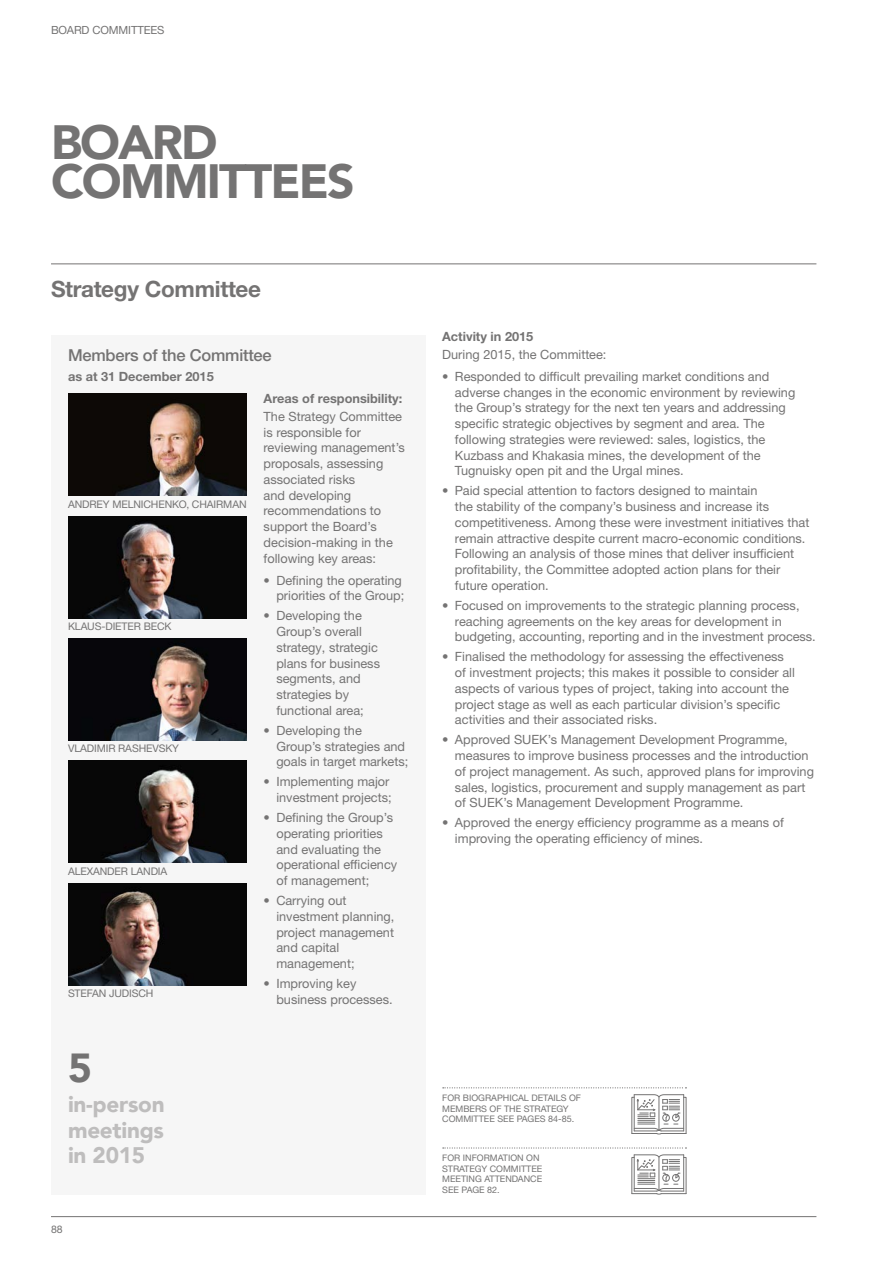
<style>
.page{position:relative;width:893px;height:1263px;background:#fff}
.page>*{position:absolute;margin:0;border:0;box-sizing:border-box;transform-origin:0 0}
.t1{font:900 48px/39px "Avenir";letter-spacing:-.04em;color:#747373}
.t2{font:900 40.5px "Avenir";color:#747373}
.t3{font:900 22.5px/25.5px "Avenir";letter-spacing:-.01em;color:#bebdbd;text-align:justify}
.t4{font:700 22.5px "Helvetica Neue LTW1 G";letter-spacing:-.01em;color:#747373}
.t5{font:500 16.5px "Helvetica Neue LTW1 G";letter-spacing:-.01em;color:#747373}
.t6{font:12.75px/15.8px "Helvetica Neue LTW1 G";color:#747373}
.t7{font:700 12.75px "Helvetica Neue LTW1 G";color:#747373}
.t8{font:11.25px "Helvetica Neue LTW1 G";letter-spacing:-.01em;color:#747373}
.t9{font:10.5px "Helvetica Neue LTW1 G";letter-spacing:-.01em;color:#747373}
.t10{font:9px/10.5px "Helvetica Neue LTW1 G";color:#747373}
</style>
<div class="page">
<hr style="left:51px;top:1216px;width:765px;height:1px;background:#747373">
<hr style="left:51px;top:264px;width:765px;height:1px;background:#747373">
<div style="left:51px;top:336px;width:374px;height:859px;background:#f6f6f6"></div>
<svg style="left:443px;top:1147px;width:243px;height:1px"></svg>
<svg style="left:443px;top:1087px;width:243px;height:1px"></svg>
<svg style="left:631px;top:1094px;width:55px;height:40px"></svg>
<svg style="left:631px;top:1154px;width:55px;height:40px"></svg>
<img style="left:68px;top:394px;width:179px;height:102px">
<img style="left:68px;top:516px;width:179px;height:102px">
<img style="left:68px;top:638px;width:179px;height:102px">
<img style="left:68px;top:761px;width:179px;height:102px">
<img style="left:68px;top:883px;width:179px;height:102px">
<p class="t8" style="left:51px;top:23px;width:115px">BOARD COMMITTEES</p>
<h1 class="t1" style="left:51px;top:121px;width:305px">BOARD<br>COMMITTEES</h1>
<h3 class="t4" style="left:51px;top:275px;width:212px">Strategy Committee</h3>
<p class="t5" style="left:68px;top:345px;width:205px">Members of the Committee</p>
<p class="t7" style="left:68px;top:369px;width:147px">as at 31 December 2015</p>
<p class="t9" style="left:68px;top:497px;width:180px">ANDREY MELNICHENKO, CHAIRMAN</p>
<p class="t9" style="left:68px;top:620px;width:105px">KLAUS-DIETER BECK</p>
<p class="t9" style="left:68px;top:742px;width:113px">VLADIMIR RASHEVSKY</p>
<p class="t9" style="left:68px;top:864px;width:101px">ALEXANDER LANDIA</p>
<p class="t9" style="left:68px;top:987px;width:87px">STEFAN JUDISCH</p>
<p class="t7" style="left:264px;top:391px;width:140px">Areas of responsibility:</p>
<p class="t6" style="left:264px;top:408px;width:143px">The Strategy Committee is responsible for reviewing management’s proposals, assessing associated risks<br>and developing recommendations to support the Board’s decision-making in the following key areas:</p>
<p class="t6" style="left:264px;top:572px;width:142px;text-align:right">• Defining the operating priorities of the Group;</p>
<p class="t6" style="left:276px;top:608px;width:105px;text-indent:-13px">• Developing the<br>Group’s overall strategy, strategic plans for business segments, and strategies by functional area;</p>
<p class="t6" style="left:276px;top:722px;width:133px;text-indent:-13px">• Developing the<br>Group’s strategies and goals in target markets;</p>
<p class="t6" style="left:264px;top:774px;width:130px;text-align:right">• Implementing major investment projects;</p>
<p class="t6" style="left:276px;top:810px;width:122px;text-indent:-13px">• Defining the Group’s operating priorities and evaluating the operational efficiency of management;</p>
<p class="t6" style="left:276px;top:893px;width:120px;text-indent:-13px">• Carrying out investment planning, project management and capital management;</p>
<p class="t6" style="left:276px;top:976px;width:118px;text-indent:-13px">• Improving key business processes.</p>
<h2 class="t2" style="left:68px;top:1033px;width:25px">5</h2>
<h3 class="t3" style="left:68px;top:1091px;width:98px">in-person meetings in 2015</h3>
<p class="t9" style="left:51px;top:1223px;width:13px">88</p>
<p class="t7" style="left:442px;top:328px;width:93px">Activity in 2015</p>
<p class="t6" style="left:442px;top:346px;width:166px">During 2015, the Committee:</p>
<p class="t6" style="left:455px;top:368px;width:342px;text-indent:-13px">• Responded to difficult prevailing market conditions and adverse changes in the economic environment by reviewing the Group’s strategy for the next ten years and addressing specific strategic objectives by segment and area. The following strategies were reviewed: sales, logistics, the Kuzbass and Khakasia mines, the development of the Tugnuisky open pit and the Urgal mines.</p>
<p class="t6" style="left:455px;top:483px;width:356px;text-indent:-13px">• Paid special attention to factors designed to maintain<br>the stability of the company’s business and increase its competitiveness. Among these were investment initiatives that remain attractive despite current macro-economic conditions.<br>Following an analysis of those mines that deliver insufficient profitability, the Committee adopted action plans for their future operation.</p>
<p class="t6" style="left:455px;top:597px;width:362px;text-indent:-13px">• Focused on improvements to the strategic planning process, reaching agreements on the key areas for development in budgeting, accounting, reporting and in the investment process.</p>
<p class="t6" style="left:455px;top:649px;width:341px;text-indent:-13px">• Finalised the methodology for assessing the effectiveness of investment projects; this makes it possible to consider all aspects of various types of project, taking into account the project stage as well as each particular division’s specific activities and their associated risks.</p>
<p class="t6" style="left:455px;top:732px;width:361px;text-indent:-13px">• Approved SUEK’s Management Development Programme, measures to improve business processes and the introduction of project management. As such, approved plans for improving sales, logistics, procurement and supply management as part of SUEK’s Management Development Programme.</p>
<p class="t6" style="left:455px;top:815px;width:330px;text-indent:-13px">• Approved the energy efficiency programme as a means of improving the operating efficiency of mines.</p>
<p class="t10" style="left:442px;top:1093px;width:140px">FOR BIOGRAPHICAL DETAILS OF<br>MEMBERS OF THE STRATEGY<br>COMMITTEE SEE PAGES 84-85.</p>
<p class="t10" style="left:442px;top:1153px;width:102px">FOR INFORMATION ON<br>STRATEGY COMMITTEE<br>MEETING ATTENDANCE<br>SEE PAGE 82.</p>
</div>
